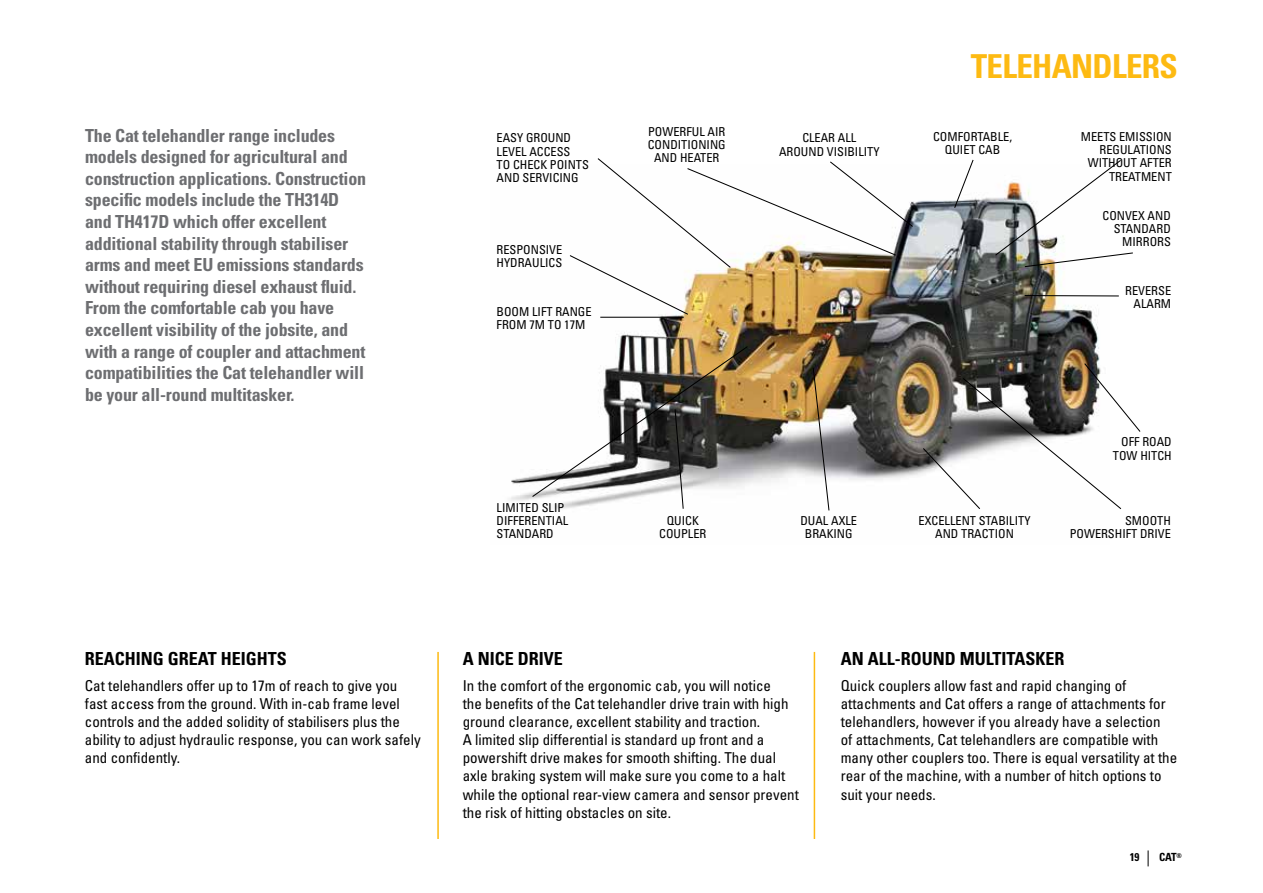
<style>
.page{position:relative;width:1263px;height:893px;background:#fff}
.page>*{position:absolute;margin:0;border:0;box-sizing:border-box;transform-origin:0 0}
.t1{font:700 condensed 33px "Univers LT Std";letter-spacing:-.02em;color:#fdba12}
.t2{font:700 condensed 18px/21.6px "Univers";letter-spacing:-.01em;color:#6d6e71}
.t3{font:700 condensed 18px "Univers LT Std";color:#000}
.t4{font:condensed 15px/18px "Univers LT Std";color:#000}
.t5{font:condensed 12.3px/13.4px "Univers LT Std";color:#000;text-align:center}
.t6{font:700 condensed 11.25px "Univers LT Std";color:#000}
</style>
<div class="page">
<hr style="left:437px;top:652px;width:2px;height:187px;background:#fdba12">
<hr style="left:814px;top:652px;width:1px;height:187px;background:#fdba12">
<svg style="left:1148px;top:850px;width:1px;height:16px"></svg>
<img style="left:510px;top:197px;width:599px;height:304px">
<hr style="left:1025px;top:295px;width:94px;height:1px;background:#000">
<svg style="left:922px;top:362px;width:219px;height:147px"></svg>
<svg style="left:812px;top:367px;width:18px;height:144px"></svg>
<svg style="left:531px;top:345px;width:218px;height:164px"></svg>
<hr style="left:600px;top:317px;width:84px;height:1px;background:#000">
<img style="left:569px;top:158px;width:345px;height:158px">
<svg style="left:953px;top:159px;width:21px;height:50px"></svg>
<svg style="left:994px;top:160px;width:139px;height:108px"></svg>
<p class="t2" style="left:85px;top:124px;width:283px">The Cat telehandler range includes models designed for agricultural and construction applications. Construction specific models include the TH314D and TH417D which offer excellent additional stability through stabiliser arms and meet EU emissions standards without requiring diesel exhaust fluid.<br>From the comfortable cab you have excellent visibility of the jobsite, and with a range of coupler and attachment compatibilities the Cat telehandler will be your all-round multitasker.</p>
<h1 class="t1" style="left:971px;top:46px;width:209px">TELEHANDLERS</h1>
<p class="t5" style="left:497px;top:131px;width:94px;text-align:left">EASY GROUND<br>LEVEL ACCESS<br>TO CHECK POINTS<br>AND SERVICING</p>
<p class="t5" style="left:648px;top:124px;width:79px">POWERFUL AIR<br>CONDITIONING<br>AND HEATER</p>
<p class="t5" style="left:779px;top:131px;width:102px">CLEAR ALL<br>AROUND VISIBILITY</p>
<p class="t5" style="left:933px;top:130px;width:81px">COMFORTABLE,<br>QUIET CAB</p>
<p class="t5" style="left:497px;top:243px;width:67px;text-align:left">RESPONSIVE<br>HYDRAULICS</p>
<p class="t5" style="left:497px;top:305px;width:96px;text-align:left">BOOM LIFT RANGE<br>FROM 7M TO 17M</p>
<p class="t5" style="left:1081px;top:130px;width:92px;text-align:right">MEETS EMISSION<br>REGULATIONS<br>WITHOUT AFTER<br>TREATMENT</p>
<p class="t5" style="left:1102px;top:208px;width:70px;text-align:right">CONVEX AND<br>STANDARD<br>MIRRORS</p>
<p class="t5" style="left:1125px;top:284px;width:47px;text-align:right">REVERSE<br>ALARM</p>
<p class="t5" style="left:497px;top:500px;width:73px;text-align:left">LIMITED SLIP<br>DIFFERENTIAL<br>STANDARD</p>
<p class="t5" style="left:659px;top:514px;width:49px">QUICK<br>COUPLER</p>
<p class="t5" style="left:800px;top:514px;width:58px">DUAL AXLE<br>BRAKING</p>
<p class="t5" style="left:919px;top:514px;width:113px">EXCELLENT STABILITY<br>AND TRACTION</p>
<p class="t5" style="left:1113px;top:435px;width:60px;text-align:right">OFF ROAD<br>TOW HITCH</p>
<p class="t5" style="left:1070px;top:514px;width:103px;text-align:right">SMOOTH<br>POWERSHIFT DRIVE</p>
<p class="t3" style="left:85px;top:647px;width:203px">REACHING GREAT HEIGHTS</p>
<p class="t4" style="left:85px;top:677px;width:337px">Cat telehandlers offer up to 17m of reach to give you fast access from the ground. With in-cab frame level controls and the added solidity of stabilisers plus the ability to adjust hydraulic response, you can work safely and confidently.</p>
<p class="t3" style="left:463px;top:647px;width:102px">A NICE DRIVE</p>
<p class="t4" style="left:463px;top:677px;width:338px">In the comfort of the ergonomic cab, you will notice<br>the benefits of the Cat telehandler drive train with high ground clearance, excellent stability and traction.<br>A limited slip differential is standard up front and a powershift drive makes for smooth shifting. The dual axle braking system will make sure you come to a halt while the optional rear-view camera and sensor prevent the risk of hitting obstacles on site.</p>
<p class="t3" style="left:841px;top:647px;width:225px">AN ALL-ROUND MULTITASKER</p>
<p class="t4" style="left:841px;top:677px;width:338px">Quick couplers allow fast and rapid changing of attachments and Cat offers a range of attachments for telehandlers, however if you already have a selection<br>of attachments, Cat telehandlers are compatible with many other couplers too. There is equal versatility at the rear of the machine, with a number of hitch options to suit your needs.</p>
<p class="t6" style="left:1130px;top:850px;width:11px">19</p>
<p class="t6" style="left:1159px;top:850px;width:24px">CAT<sup>®</sup></p>
</div>
